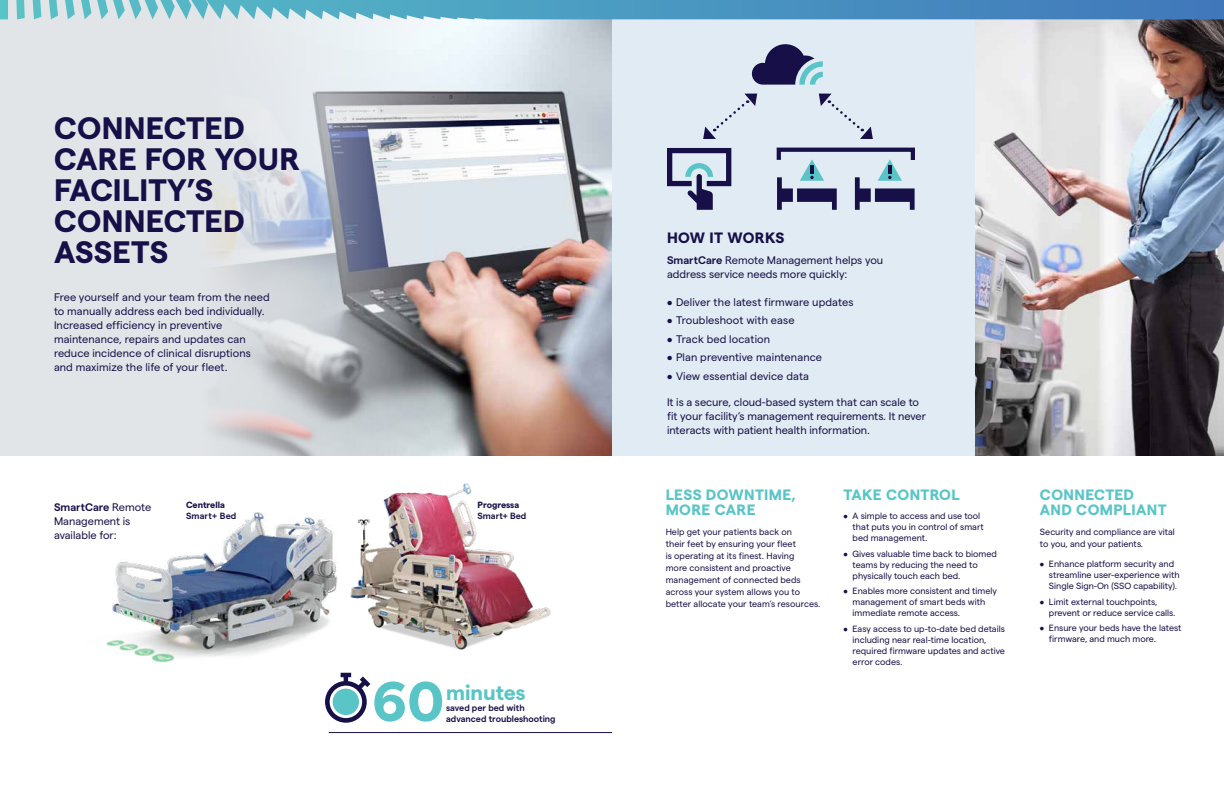
<style>
.page{position:relative;width:1224px;height:792px;background:#fff}
.page>*{position:absolute;margin:0;border:0;box-sizing:border-box;transform-origin:0 0}
.t1{font:700 56.1px "Matter";color:#59c5c7}
.t2{font:700 31px/31px "Matter";letter-spacing:.01em;color:#171048}
.t3{font:700 21px "Matter";color:#59c5c7}
.t4{font:700 15px/15px "Matter";letter-spacing:.025em;color:#59c5c7}
.t5{font:700 15px "Matter";letter-spacing:.025em;color:#171048}
.t6{font:11px/14px "Matter";color:#171048}
.t7{font:9px/11px "Matter";color:#171048}
.t8{font:600 9px/11px "Matter";color:#171048}
.t9{font:700 9px "Matter";color:#171048}
.s1{font-weight:600}
</style>
<div class="page">
<svg style="left:0;top:19px;width:612px;height:437px;background:#ccccd0"></svg>
<div style="left:612px;top:0;width:612px;height:456px;background:#e1ebf3"></div>
<img style="left:106px;top:512px;width:265px;height:173px">
<img style="left:976px;top:19px;width:248px;height:437px">
<svg style="left:667px;top:148px;width:64px;height:62px"></svg>
<svg style="left:776px;top:147px;width:139px;height:63px"></svg>
<svg style="left:703px;top:94px;width:54px;height:45px"></svg>
<svg style="left:752px;top:44px;width:71px;height:41px"></svg>
<svg style="left:819px;top:94px;width:54px;height:45px"></svg>
<img style="left:346px;top:483px;width:205px;height:179px">
<svg style="left:325px;top:673px;width:45px;height:50px"></svg>
<div style="left:333px;top:689px;width:26px;height:26px;background:#59c5c7;border-radius:50%"></div>
<hr style="left:329px;top:732px;width:283px;height:1px;background:#171048">
<svg style="left:0;top:0;width:1224px;height:19px;background:#5fa2c6"></svg>
<h2 class="t2" style="left:54px;top:109px;width:247px">CONNECTED<br>CARE FOR YOUR<br>FACILITY’S<br>CONNECTED<br>ASSETS</h2>
<p class="t6" style="left:54px;top:290px;width:217px">Free yourself and your team from the need to manually address each bed individually.<br>Increased efficiency in preventive maintenance, repairs and updates can reduce incidence of clinical disruptions and maximize the life of your fleet.</p>
<p class="t9" style="left:186px;top:498px;width:40px">Centrella</p>
<p class="t8" style="left:186px;top:509px;width:52px">Smart+ Bed</p>
<p class="t6" style="left:54px;top:499px;width:99px"><span class="s1">SmartCare</span> Remote<br>Management is available for:</p>
<p class="t9" style="left:478px;top:498px;width:43px">Progressa</p>
<p class="t8" style="left:478px;top:509px;width:50px">Smart+ Bed</p>
<h1 class="t1" style="left:372px;top:660px;width:73px">60</h1>
<h3 class="t3" style="left:446px;top:677px;width:81px">minutes</h3>
<p class="t8" style="left:446px;top:702px;width:111px">saved per bed with advanced troubleshooting</p>
<h3 class="t5" style="left:667px;top:227px;width:119px">HOW IT WORKS</h3>
<p class="t6" style="left:667px;top:252px;width:218px"><span class="s1">SmartCare</span> Remote Management helps you address service needs more quickly:</p>
<p class="t6" style="left:667px;top:294px;width:188px">• Deliver the latest firmware updates</p>
<p class="t6" style="left:667px;top:312px;width:129px">• Troubleshoot with ease</p>
<p class="t6" style="left:667px;top:331px;width:105px">• Track bed location</p>
<p class="t6" style="left:667px;top:349px;width:157px">• Plan preventive maintenance</p>
<p class="t6" style="left:667px;top:368px;width:143px">• View essential device data</p>
<p class="t6" style="left:667px;top:394px;width:260px">It is a secure, cloud-based system that can scale to fit your facility’s management requirements. It never interacts with patient health information.</p>
<h3 class="t4" style="left:666px;top:486px;width:132px">LESS DOWNTIME,<br>MORE CARE</h3>
<p class="t7" style="left:666px;top:525px;width:156px;line-height:12px">Help get your patients back on<br>their feet by ensuring your fleet<br>is operating at its finest. Having<br>more consistent and proactive management of connected beds across your system allows you to better allocate your team’s resources.</p>
<h3 class="t4" style="left:844px;top:486px;width:118px">TAKE CONTROL</h3>
<p class="t7" style="left:853px;top:510px;width:133px;text-indent:-9px">• A simple to access and use tool that puts you in control of smart bed management.</p>
<p class="t7" style="left:853px;top:547px;width:146px;text-indent:-9px">• Gives valuable time back to biomed teams by reducing the need to physically touch each bed.</p>
<p class="t7" style="left:853px;top:585px;width:146px;text-indent:-9px">• Enables more consistent and timely management of smart beds with immediate remote access.</p>
<p class="t7" style="left:853px;top:622px;width:154px;text-indent:-9px">• Easy access to up-to-date bed details including near real-time location, required firmware updates and active error codes.</p>
<h3 class="t4" style="left:1040px;top:486px;width:128px">CONNECTED<br>AND COMPLIANT</h3>
<p class="t7" style="left:1040px;top:525px;width:136px;line-height:12px">Security and compliance are vital to you, and your patients.</p>
<p class="t7" style="left:1049px;top:558px;width:132px;text-indent:-9px">• Enhance platform security and streamline user-experience with<br>Single Sign-On (SSO capability).</p>
<p class="t7" style="left:1049px;top:595px;width:128px;text-indent:-9px">• Limit external touchpoints, prevent or reduce service calls.</p>
<p class="t7" style="left:1049px;top:622px;width:134px;text-indent:-9px">• Ensure your beds have the latest firmware, and much more.</p>
</div>
